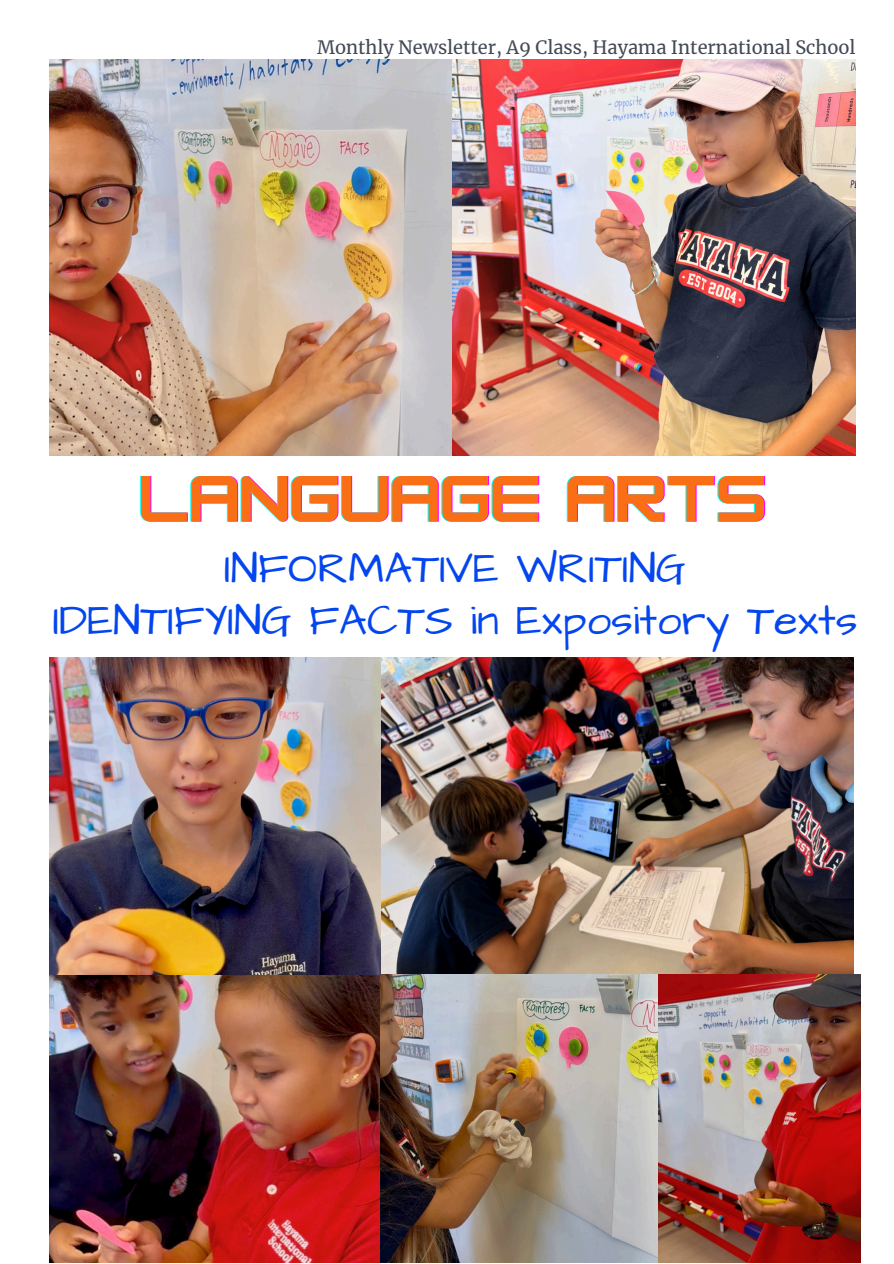
<style>
.page{position:relative;width:894px;height:1264px;background:#fff}
.page>*{position:absolute;margin:0;border:0;box-sizing:border-box;transform-origin:0 0}
.t1{font:700 57px "HK Modular";color:#0ff}
.t2{font:43.5px/51.8px "Architects Daughter";color:#0345ef;text-align:center}
.t3{font:18.15px "Merriweather";color:#444956}
</style>
<div class="page">
<img style="left:380px;top:657px;width:472px;height:317px">
<img style="left:50px;top:657px;width:330px;height:605px">
<img style="left:50px;top:60px;width:805px;height:396px">
<img style="left:380px;top:974px;width:480px;height:288px">
<h2 class="t3" style="left:317px;top:36px;width:540px">Monthly Newsletter, A9 Class, Hayama International School</h2>
<h1 class="t1" style="left:138px;top:464px;width:628px">LANGUAGE ARTS</h1>
<p class="t2" style="left:53px;top:544px;width:806px">INFORMATIVE WRITING<br>IDENTIFYING FACTS in Expository Texts</p>
</div>
